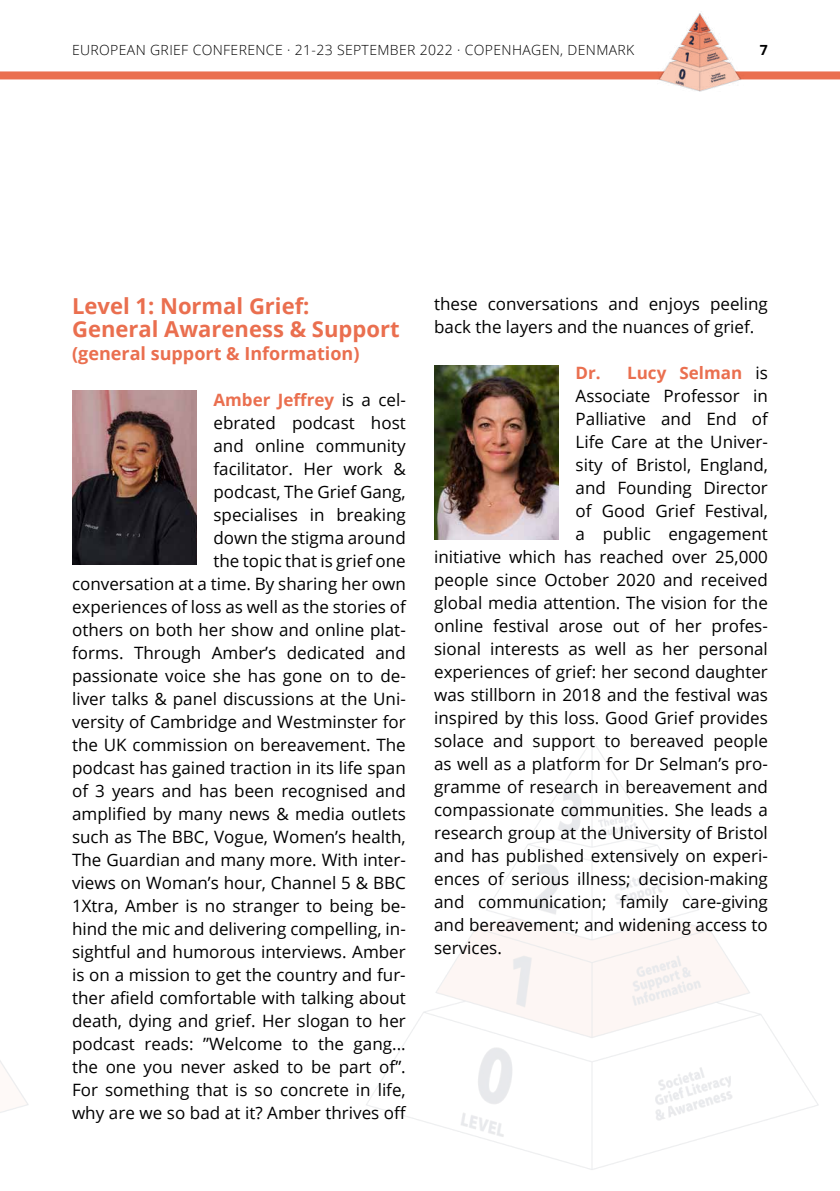
<style>
.page{position:relative;width:840px;height:1191px;background:#fff}
.page>*{position:absolute;margin:0;border:0;box-sizing:border-box;transform-origin:0 0}
.t1{font:700 22px/23px "Open Sans";color:#ea6f4f}
.t2{font:700 18px "Open Sans";color:#ea6f4f}
.t3{font:17px/23px "Open Sans";color:#000;text-align:right}
.t4{font:700 17px "Open Sans";color:#ea6f4f}
.t5{font:300 14px "Open Sans";letter-spacing:.025em;color:#000}
.t6{font:700 14px "Open Sans";color:#000}
.s1{font-weight:700;color:#ea6f4f}
.s2{font-weight:400;color:#000}
</style>
<div class="page">
<img style="left:366px;top:740px;width:453px;height:430px">
<div style="left:0;top:71px;width:839px;height:8px;background:#ea6f4f"></div>
<img style="left:434px;top:365px;width:124px;height:174px">
<img style="left:72px;top:390px;width:124px;height:174px">
<img style="left:651px;top:13px;width:95px;height:79px">
<p class="t5" style="left:72px;top:40px;width:563px">EUROPEAN GRIEF CONFERENCE · 21-23 SEPTEMBER 2022 · COPENHAGEN, DENMARK</p>
<p class="t6" style="left:759px;top:40px;width:9px">7</p>
<p class="t1" style="left:72px;top:294px;width:329px">Level 1: Normal Grief:<br>General Awareness &amp; Support</p>
<p class="t2" style="left:72px;top:341px;width:289px">(general support &amp; Information)</p>
<p class="t3" style="left:72px;top:388px;width:336px"><span class="s1">Amber Jeffrey</span> is a cel-<br>ebrated podcast host<br>and online community<br>facilitator. Her work &amp;<br>podcast, The Grief Gang,<br>specialises in breaking<br>down the stigma around<br>the topic that is grief one<br>conversation at a time. By sharing her own experiences of loss as well as the stories of others on both her show and online plat&shy;forms. Through Amber’s dedicated and passionate voice she has gone on to de&shy;liver talks &amp; panel discussions at the Uni&shy;versity of Cambridge and Westminster for the UK commission on bereavement. The podcast has gained traction in its life span of 3 years and has been recognised and amplified by many news &amp; media outlets such as The BBC, Vogue, Women’s health, The Guardian and many more. With inter&shy;views on Woman’s hour, Channel 5 &amp; BBC 1Xtra, Amber is no stranger to being be&shy;hind the mic and delivering compelling, in&shy;sightful and humorous interviews. Amber is on a mission to get the country and fur&shy;ther afield comfortable with talking about death, dying and grief. Her slogan to her podcast reads: ”Welcome to the gang... the one you never asked to be part of”.<br>For something that is so concrete in life, why are we so bad at it? Amber thrives off</p>
<p class="t3" style="left:434px;top:292px;width:335px;text-align:left">these conversations and enjoys peeling back the layers and the nuances of grief.</p>
<p class="t4" style="left:575px;top:361px;width:194px">Dr. Lucy Selman <span class="s2">is</span></p>
<p class="t3" style="left:575px;top:384px;width:194px">Associate Professor in</p>
<p class="t3" style="left:575px;top:407px;width:194px">Palliative and End of</p>
<p class="t3" style="left:575px;top:430px;width:194px">Life Care at the Univer-</p>
<p class="t3" style="left:575px;top:453px;width:194px">sity of Bristol, England,</p>
<p class="t3" style="left:575px;top:476px;width:194px">and Founding Director</p>
<p class="t3" style="left:575px;top:499px;width:194px">of Good Grief Festival,</p>
<p class="t3" style="left:575px;top:522px;width:194px">a public engagement</p>
<p class="t3" style="left:434px;top:545px;width:335px">initiative which has reached over 25,000</p>
<p class="t3" style="left:434px;top:568px;width:335px">people since October 2020 and received</p>
<p class="t3" style="left:434px;top:591px;width:335px">global media attention. The vision for the</p>
<p class="t3" style="left:434px;top:614px;width:335px">online festival arose out of her profes-</p>
<p class="t3" style="left:434px;top:637px;width:335px">sional interests as well as her personal</p>
<p class="t3" style="left:434px;top:660px;width:335px">experiences of grief: her second daughter</p>
<p class="t3" style="left:434px;top:683px;width:335px">was stillborn in 2018 and the festival was</p>
<p class="t3" style="left:434px;top:706px;width:335px">inspired by this loss. Good Grief provides</p>
<p class="t3" style="left:434px;top:729px;width:335px">solace and support to bereaved people</p>
<p class="t3" style="left:434px;top:752px;width:335px">as well as a platform for Dr Selman’s pro-</p>
<p class="t3" style="left:434px;top:775px;width:335px">gramme of research in bereavement and</p>
<p class="t3" style="left:434px;top:798px;width:335px">compassionate communities. She leads a</p>
<p class="t3" style="left:434px;top:821px;width:335px">research group at the University of Bristol</p>
<p class="t3" style="left:434px;top:844px;width:335px">and has published extensively on experi-</p>
<p class="t3" style="left:434px;top:867px;width:335px">ences of serious illness; decision-making</p>
<p class="t3" style="left:434px;top:890px;width:335px">and communication; family care-giving</p>
<p class="t3" style="left:434px;top:913px;width:335px">and bereavement; and widening access to</p>
<p class="t3" style="left:434px;top:936px;width:69px">services.</p>
</div>
